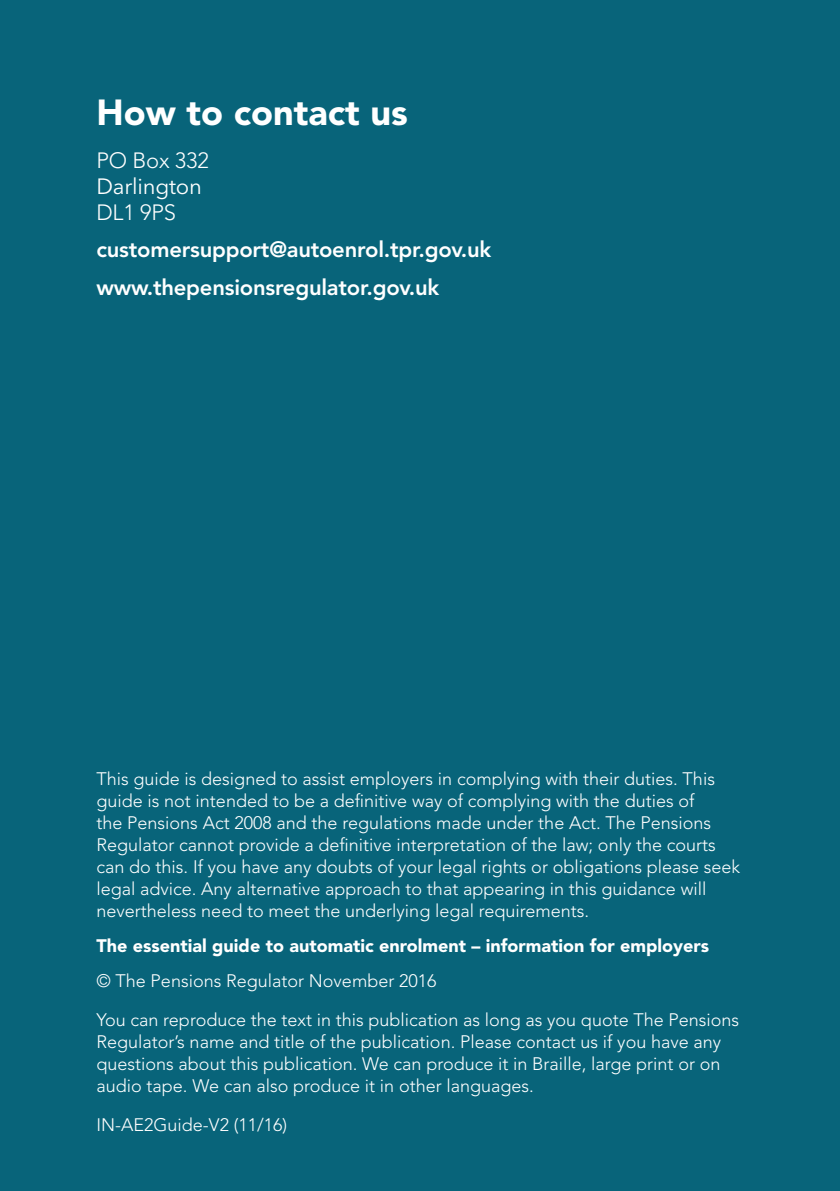
<style>
.page{position:relative;width:840px;height:1191px;background:#fff}
.page>*{position:absolute;margin:0;border:0;box-sizing:border-box;transform-origin:0 0}
.HEADING_2_WHITE{font:900 36px "Avenir LT";color:#fff}
.CONTENT_WHITE{font:800 22px "Avenir LT";letter-spacing:-.01em;color:#fff}
.CONTENT_WHITE-2{font:300 22px/26px "Avenir LT";letter-spacing:-.01em;color:#fff}
.BACK_PAGE{font:300 18px/22px "Avenir LT";color:#fff}
.BACK_PAGE-2{font:900 18px "Avenir LT";color:#fff}
.s1{font-family:"Avenir Next LT Pro";font-weight:400}
</style>
<div class="page">
<div style="left:0;top:0;width:839px;height:1191px;background:#08647a"></div>
<h2 class="HEADING_2_WHITE" style="left:96px;top:91px;width:313px">How to contact us</h2>
<p class="CONTENT_WHITE-2" style="left:96px;top:147px;width:114px">PO Box 332<br><span class="s1">Darlington<br></span>DL1 9PS</p>
<p class="CONTENT_WHITE" style="left:96px;top:237px;width:396px">customersupport@autoenrol.tpr.gov.uk</p>
<p class="CONTENT_WHITE" style="left:96px;top:274px;width:344px">www.thepensionsregulator.gov.uk</p>
<p class="BACK_PAGE" style="left:96px;top:768px;width:645px">This guide is designed to assist employers in complying with their duties. This guide is not intended to be a definitive way of complying with the duties of<br>the Pensions Act 2008 and the regulations made under the Act. The Pensions Regulator cannot provide a definitive interpretation of the law; only the courts can do this. If you have any doubts of your legal rights or obligations please seek legal advice. Any alternative approach to that appearing in this guidance will nevertheless need to meet the underlying legal requirements.</p>
<p class="BACK_PAGE-2" style="left:96px;top:935px;width:614px">The essential guide to automatic enrolment – information for employers</p>
<p class="BACK_PAGE" style="left:96px;top:970px;width:341px">© The Pensions Regulator November 2016</p>
<p class="BACK_PAGE" style="left:96px;top:1009px;width:644px">You can reproduce the text in this publication as long as you quote The Pensions Regulator’s name and title of the publication. Please contact us if you have any questions about this publication. We can produce it in Braille, large print or on audio tape. We can also produce it in other languages.</p>
<p class="BACK_PAGE" style="left:96px;top:1114px;width:192px">IN-AE2Guide-V2 (11/16)</p>
</div>
